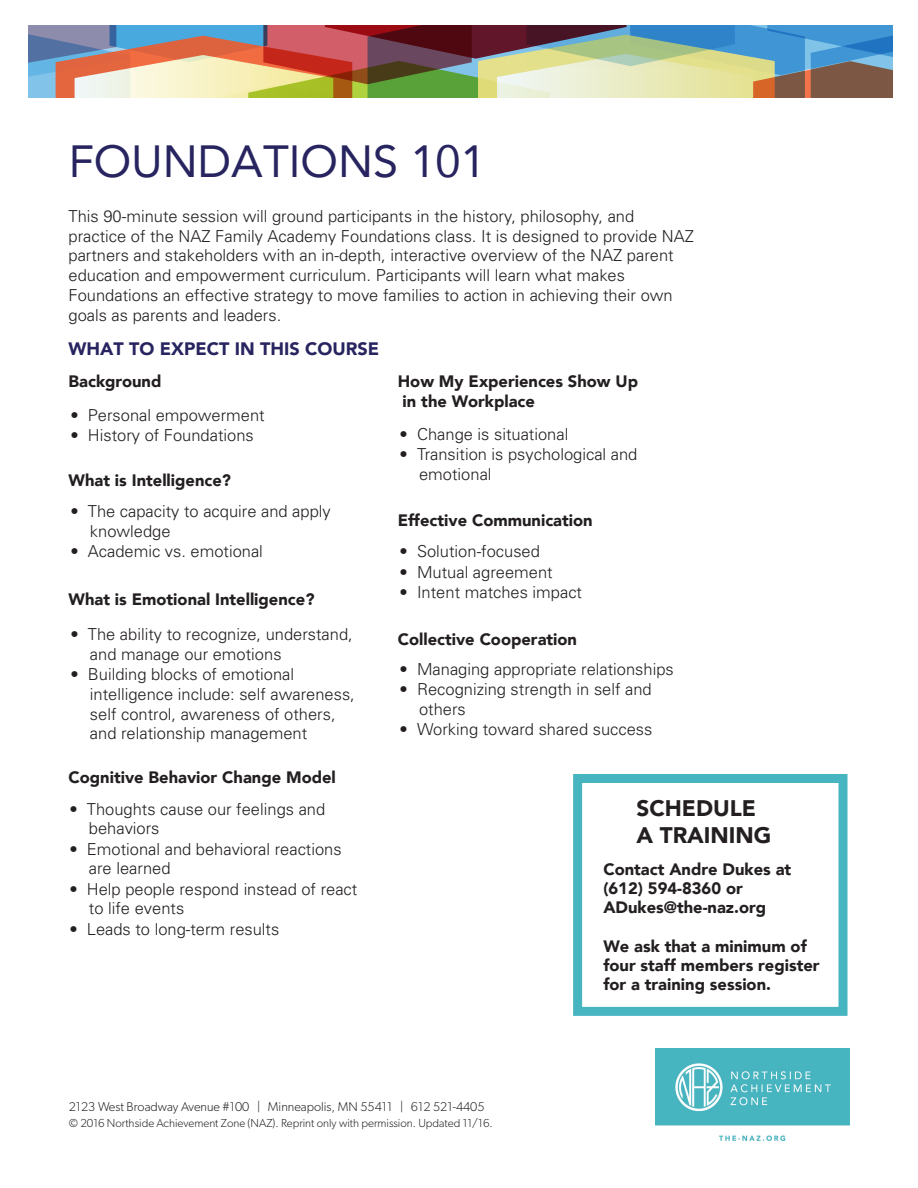
<style>
.page{position:relative;width:918px;height:1188px;background:#fff}
.page>*{position:absolute;margin:0;border:0;box-sizing:border-box;transform-origin:0 0}
.t1{font:45px "Avenir";color:#272460}
.t2{font:900 22.5px/27px "Avenir";color:#231f20}
.t3{font:900 18px "Avenir";color:#272460}
.t4{font:300 16.5px/19.8px "Univers";color:#231f20}
.t5{font:900 16.5px/19.2px "Avenir";color:#231f20}
.t6{font:300 12.75px "Gibson";color:#231f20}
.t7{font:300 11.55px "Gibson";color:#231f20}
</style>
<div class="page">
<img style="left:656px;top:1049px;width:193px;height:91px">
<svg style="left:28px;top:25px;width:864px;height:73px;background:#9e9789"></svg>
<div style="left:573px;top:774px;width:275px;height:242px;border:9px solid #47b5c0"></div>
<h1 class="t1" style="left:69px;top:126px;width:418px">FOUNDATIONS 101</h1>
<p class="t4" style="left:69px;top:206px;width:627px">This 90-minute session will ground participants in the history, philosophy, and practice of the NAZ Family Academy Foundations class. It is designed to provide NAZ partners and stakeholders with an in-depth, interactive overview of the NAZ parent education and empowerment curriculum. Participants will learn what makes Foundations an effective strategy to move families to action in achieving their own goals as parents and leaders.</p>
<p class="t3" style="left:69px;top:334px;width:312px">WHAT TO EXPECT IN THIS COURSE</p>
<p class="t5" style="left:69px;top:371px;width:94px">Background</p>
<p class="t4" style="left:70px;top:404px;width:196px">• Personal empowerment</p>
<p class="t4" style="left:70px;top:425px;width:185px">• History of Foundations</p>
<p class="t5" style="left:69px;top:470px;width:164px">What is Intelligence?</p>
<p class="t4" style="left:90px;top:501px;width:242px;text-indent:-20px">• The capacity to acquire and apply knowledge</p>
<p class="t4" style="left:70px;top:541px;width:194px">• Academic vs. emotional</p>
<p class="t5" style="left:69px;top:589px;width:247px">What is Emotional Intelligence?</p>
<p class="t4" style="left:90px;top:624px;width:264px;text-indent:-20px">• The ability to recognize, understand, and manage our emotions</p>
<p class="t4" style="left:90px;top:664px;width:266px;text-indent:-20px">• Building blocks of emotional intelligence include: self awareness, self control, awareness of others, and relationship management</p>
<p class="t5" style="left:69px;top:767px;width:269px">Cognitive Behavior Change Model</p>
<p class="t4" style="left:89px;top:798px;width:238px;text-indent:-20px">• Thoughts cause our feelings and behaviors</p>
<p class="t4" style="left:89px;top:838px;width:254px;text-indent:-20px">• Emotional and behavioral reactions are learned</p>
<p class="t4" style="left:89px;top:878px;width:270px;text-indent:-20px">• Help people respond instead of react to life events</p>
<p class="t4" style="left:69px;top:919px;width:211px">• Leads to long-term results</p>
<p class="t5" style="left:398px;top:371px;width:242px;line-height:19.8px">How My Experiences Show Up in the Workplace</p>
<p class="t4" style="left:400px;top:424px;width:170px">• Change is situational</p>
<p class="t4" style="left:419px;top:444px;width:220px;text-indent:-20px">• Transition is psychological and emotional</p>
<p class="t5" style="left:398px;top:510px;width:196px">Effective Communication</p>
<p class="t4" style="left:400px;top:541px;width:142px">• Solution-focused</p>
<p class="t4" style="left:400px;top:561px;width:155px">• Mutual agreement</p>
<p class="t4" style="left:400px;top:582px;width:184px">• Intent matches impact</p>
<p class="t5" style="left:398px;top:629px;width:181px">Collective Cooperation</p>
<p class="t4" style="left:400px;top:658px;width:276px">• Managing appropriate relationships</p>
<p class="t4" style="left:419px;top:679px;width:234px;text-indent:-20px">• Recognizing strength in self and others</p>
<p class="t4" style="left:400px;top:719px;width:254px">• Working toward shared success</p>
<h2 class="t2" style="left:636px;top:794px;width:136px">SCHEDULE<br>A TRAINING</h2>
<p class="t5" style="left:603px;top:859px;width:189px">Contact Andre Dukes at (612) 594-8360 or<br>ADukes@the-naz.org</p>
<p class="t5" style="left:603px;top:936px;width:218px">We ask that a minimum of four staff members register for a training session.</p>
<p class="t6" style="left:69px;top:1099px;width:417px">2123 West Broadway Avenue #100 | Minneapolis, MN 55411 | 612 521-4405</p>
<p class="t7" style="left:69px;top:1116px;width:426px">© 2016 Northside Achievement Zone (NAZ). Reprint only with permission. Updated 11/16.</p>
</div>
